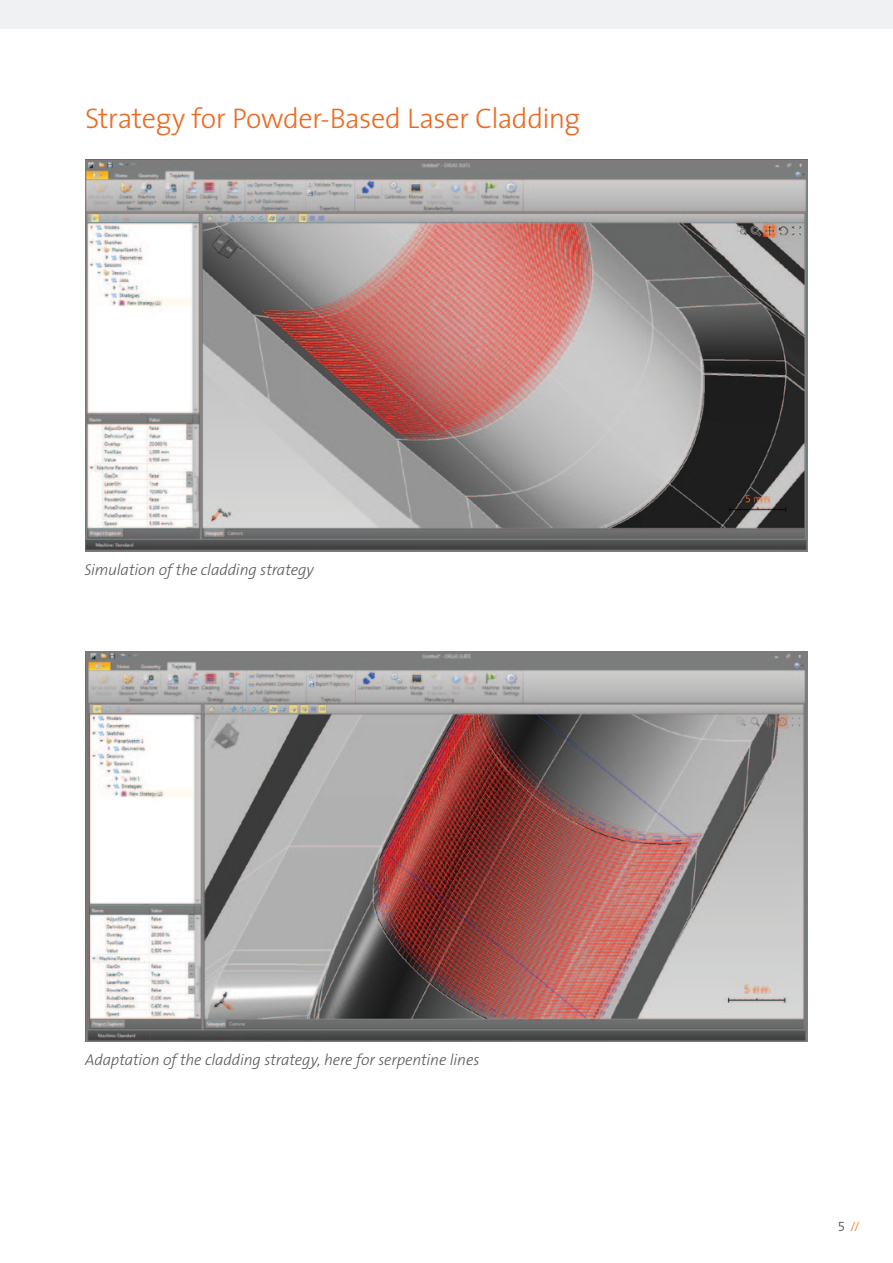
<style>
.page{position:relative;width:893px;height:1263px;background:#fff}
.page>*{position:absolute;margin:0;border:0;box-sizing:border-box;transform-origin:0 0}
.t1{font:300 28.5px "The Sans";letter-spacing:-.02em;color:#eb6b24}
.t2{font:italic 300 15.75px "The Sans B3";letter-spacing:-.01em;color:#59595b}
.t3{font:13.5px "The Sans Semi Light Expert";color:#ef893e}
.s1{color:#59595b}
</style>
<div class="page">
<div style="left:0;top:0;width:893px;height:28px;background:#eff1f3"></div>
<img style="left:85px;top:651px;width:723px;height:391px">
<img style="left:85px;top:159px;width:723px;height:392px">
<h1 class="t1" style="left:85px;top:94px;width:497px">Strategy for Powder-Based Laser Cladding</h1>
<p class="t2" style="left:84px;top:561px;width:231px">Simulation of the cladding strategy</p>
<p class="t2" style="left:85px;top:1052px;width:396px">Adaptation of the cladding strategy, here for serpentine lines</p>
<p class="t3" style="left:838px;top:1215px;width:23px"><span class="s1">5</span> //</p>
</div>
